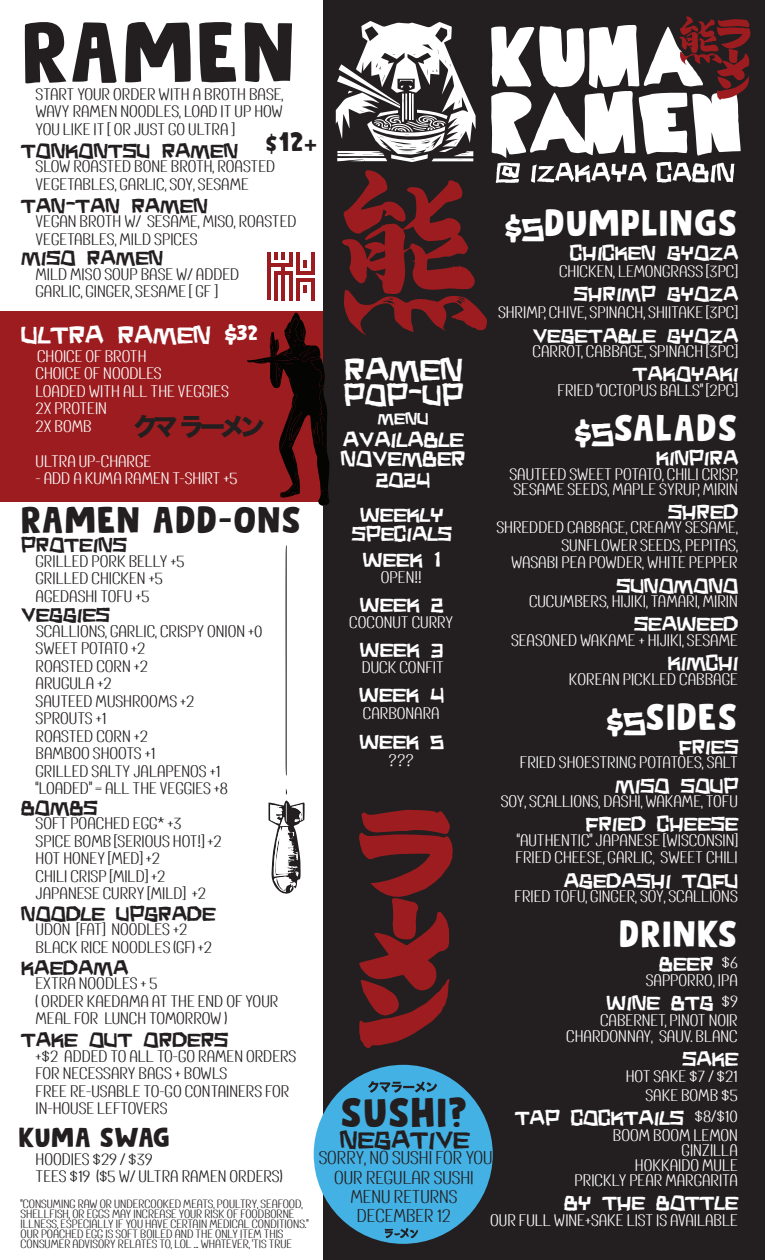
<style>
.page{position:relative;width:765px;height:1260px;background:#fff}
.page>*{position:absolute;margin:0;border:0;box-sizing:border-box;transform-origin:0 0}
.t1{font:86.25px "Breakfast Noodles DEMO";color:#231f20}
.t2{font:41.62px "Breakfast Noodles DEMO";color:#231f20}
.t3{font:37.5px "Breakfast Noodles DEMO";color:#fff}
.t4{font:37.5px "Breakfast Noodles DEMO";color:#231f20}
.t5{font:35px "Noodlesoup";color:#fff}
.t6{font:32.5px "Noodlesoup";color:#fff}
.t7{font:27.75px "Noodlesoup";color:#231f20}
.t8{font:27.5px "Noodlesoup";color:#fff}
.t9{font:27.5px "Breakfast Noodles DEMO";letter-spacing:-.03em;color:#231f20}
.t10{font:25px "Hira Kaku Std N W8";letter-spacing:-.195em;color:#231f20}
.t11{font:23.75px/18.8px "Noodlesoup";color:#fff}
.t12{font:22.5px/35px "Noodlesoup";color:#fff;text-align:center}
.t13{font:22.5px "Noodlesoup";color:#231f20}
.t14{font:19.38px/19.4px "Instant Noodle";color:#231f20;text-align:center}
.t15{font:18.75px "Noodlesoup";color:#fff}
.t16{font:17.5px/17.5px "Instant Noodle";color:#231f20}
.t17{font:17.5px/17.5px "Instant Noodle";color:#fff;text-align:right}
.t18{font:12.5px/10px "Instant Noodle";color:#231f20}
.s1{font-family:"Breakfast Noodles DEMO";font-size:21.25px}
.s2{font-size:21.25px}
.s3{font-family:"Hira Kaku Std N W8";font-size:15px}
.s4{font-family:"Noodlesoup"}
.s5{font-family:"Instant Noodle";font-size:17.5px}
</style>
<div class="page">
<div style="left:0;top:311px;width:343px;height:191px;background:#9d1c1f"></div>
<div style="left:323px;top:0;width:442px;height:1260px;background:#231f20"></div>
<svg style="left:359px;top:810px;width:94px;height:238px"></svg>
<div style="left:314px;top:1065px;width:179px;height:179px;background:#44b1e4;border-radius:50%"></div>
<svg style="left:247px;top:313px;width:83px;height:193px"></svg>
<svg style="left:368px;top:1081px;width:69px;height:12px"></svg>
<svg style="left:336px;top:16px;width:415px;height:320px"></svg>
<svg style="left:385px;top:1228px;width:33px;height:10px"></svg>
<hr style="left:267px;top:253px;width:3px;height:47px;background:#9d1c1f">
<hr style="left:296px;top:253px;width:4px;height:22px;background:#9d1c1f">
<hr style="left:311px;top:253px;width:4px;height:22px;background:#9d1c1f">
<hr style="left:300px;top:271px;width:11px;height:4px;background:#9d1c1f">
<hr style="left:274px;top:271px;width:4px;height:29px;background:#9d1c1f">
<hr style="left:270px;top:264px;width:22px;height:3px;background:#9d1c1f">
<hr style="left:281px;top:264px;width:4px;height:22px;background:#9d1c1f">
<hr style="left:281px;top:282px;width:4px;height:18px;background:#9d1c1f">
<hr style="left:289px;top:271px;width:3px;height:29px;background:#9d1c1f">
<hr style="left:296px;top:278px;width:4px;height:22px;background:#9d1c1f">
<hr style="left:311px;top:278px;width:4px;height:22px;background:#9d1c1f">
<hr style="left:300px;top:278px;width:11px;height:4px;background:#9d1c1f">
<svg style="left:304px;top:286px;width:3px;height:7px"></svg>
<hr style="left:278px;top:271px;width:11px;height:4px;background:#9d1c1f">
<svg style="left:304px;top:260px;width:3px;height:7px"></svg>
<svg style="left:274px;top:253px;width:18px;height:11px"></svg>
<svg style="left:286px;top:545px;width:1px;height:230px"></svg>
<svg style="left:269px;top:800px;width:36px;height:94px"></svg>
<h1 class="t1" style="left:21px;top:6px;width:277px">RAMEN</h1>
<p class="t16" style="left:36px;top:86px;width:249px;text-align:justify">START YOUR ORDER WITH A BROTH BASE, WAVY RAMEN NOODLES, LOAD IT UP HOW YOU LIKE IT [ OR JUST GO ULTRA ]</p>
<p class="t13" style="left:21px;top:136px;width:219px">TONKONTSU RAMEN</p>
<p class="t16" style="left:36px;top:158px;width:241px">SLOW ROASTED BONE BROTH, ROASTED<br>VEGETABLES, GARLIC, SOY, SESAME</p>
<p class="t13" style="left:21px;top:191px;width:188px">TAN-TAN RAMEN</p>
<p class="t16" style="left:36px;top:213px;width:262px">VEGAN BROTH W/ SESAME, MISO, ROASTED<br>VEGETABLES, MILD SPICES</p>
<p class="t13" style="left:21px;top:243px;width:144px">MISO RAMEN</p>
<p class="t16" style="left:36px;top:266px;width:205px">MILD MISO SOUP BASE W/ ADDED<br>GARLIC, GINGER, SESAME [ GF ]</p>
<h3 class="t8" style="left:21px;top:317px;width:239px">ULTRA RAMEN $<span class="s1">32</span></h3>
<p class="t17" style="left:36px;top:347px;width:195px;text-align:left">CHOICE OF BROTH<br>CHOICE OF NOODLES<br>LOADED WITH ALL THE VEGGIES<br>2X PROTEIN<br>2X BOMB</p>
<p class="t17" style="left:36px;top:452px;width:117px">ULTRA UP-CHARGE</p>
<p class="t17" style="left:36px;top:470px;width:203px">- ADD A KUMA RAMEN T-SHIRT +5</p>
<h3 class="t4" style="left:21px;top:500px;width:283px">RAMEN ADD-ONS</h3>
<p class="t13" style="left:21px;top:530px;width:107px">PROTEINS</p>
<p class="t16" style="left:36px;top:552px;width:151px">GRILLED PORK BELLY +5<br>GRILLED CHICKEN +5<br>AGEDASHI TOFU +5</p>
<p class="t13" style="left:21px;top:600px;width:90px">VEGGIES</p>
<p class="t16" style="left:36px;top:622px;width:228px">SCALLIONS, GARLIC, CRISPY ONION +0<br>SWEET POTATO +2<br>ROASTED CORN +2<br>ARUGULA +2<br>SAUTEED MUSHROOMS +2<br>SPROUTS +1<br>ROASTED CORN +2<br>BAMBOO SHOOTS +1<br>GRILLED SALTY JALAPENOS +1 “LOADED” = ALL THE VEGGIES +8</p>
<p class="t13" style="left:21px;top:792px;width:78px">BOMBS</p>
<p class="t16" style="left:36px;top:815px;width:188px">SOFT POACHED EGG* +3<br>SPICE BOMB [SERIOUS HOT!] +2<br>HOT HONEY [MED] +2<br>CHILI CRISP [MILD] +2<br>JAPANESE CURRY [MILD] +2</p>
<p class="t13" style="left:21px;top:899px;width:196px">NOODLE UPGRADE</p>
<p class="t16" style="left:36px;top:921px;width:178px">UDON [FAT] NOODLES +2<br>BLACK RICE NOODLES (GF) +2</p>
<p class="t13" style="left:21px;top:952px;width:109px">KAEDAMA</p>
<p class="t16" style="left:36px;top:975px;width:244px">EXTRA NOODLES + 5<br>( ORDER KAEDAMA AT THE END OF YOUR<br>MEAL FOR LUNCH TOMORROW )</p>
<p class="t13" style="left:21px;top:1025px;width:209px">TAKE OUT ORDERS</p>
<p class="t16" style="left:36px;top:1047px;width:262px">+$2 ADDED TO ALL TO-GO RAMEN ORDERS<br>FOR NECESSARY BAGS + BOWLS<br>FREE RE-USABLE TO-GO CONTAINERS FOR<br>IN-HOUSE LEFTOVERS</p>
<h3 class="t9" style="left:18px;top:1123px;width:154px">KUMA SWAG</h3>
<p class="t16" style="left:36px;top:1150px;width:248px">HOODIES $29 / $39<br>TEES $19 ($5 W/ ULTRA RAMEN ORDERS)</p>
<p class="t18" style="left:21px;top:1200px;width:290px">“CONSUMING RAW OR UNDERCOOKED MEATS, POULTRY, SEAFOOD, SHELLFISH, OR EGGS MAY INCREASE YOUR RISK OF FOODBORNE ILLNESS, ESPECIALLY IF YOU HAVE CERTAIN MEDICAL CONDITIONS.” OUR POACHED EGG IS SOFT BOILED AND THE ONLY ITEM THIS CONSUMER ADVISORY RELATES TO, LOL ... WHATEVER, ‘TIS TRUE</p>
<h3 class="t9" style="left:266px;top:127px;width:54px"><span class="s2">$</span>12<span class="s3">＋</span></h3>
<h3 class="t3" style="left:504px;top:203px;width:235px"><span class="s4">$5</span>DUMPLINGS</h3>
<p class="t12" style="left:570px;top:233px;width:170px">CHICKEN GYOZA</p>
<p class="t17" style="left:559px;top:263px;width:180px">CHICKEN, LEMONGRASS [3PC]</p>
<p class="t12" style="left:573px;top:274px;width:166px">SHRIMP GYOZA</p>
<p class="t17" style="left:498px;top:304px;width:241px">SHRIMP, CHIVE, SPINACH, SHIITAKE [3PC]</p>
<p class="t12" style="left:532px;top:315px;width:207px">VEGETABLE GYOZA</p>
<p class="t17" style="left:533px;top:343px;width:207px">CARROT, CABBAGE, SPINACH [3PC]</p>
<p class="t12" style="left:632px;top:354px;width:107px">TAKOYAKI</p>
<p class="t17" style="left:558px;top:382px;width:182px">FRIED “OCTOPUS BALLS” [2PC]</p>
<h3 class="t3" style="left:574px;top:408px;width:165px"><span class="s4">$5</span>SALADS</h3>
<p class="t12" style="left:655px;top:438px;width:84px">KINPIRA</p>
<p class="t17" style="left:509px;top:467px;width:230px;line-height:15px;text-align:left">SAUTEED SWEET POTATO, CHILI CRISP,<br>SESAME SEEDS, MAPLE SYRUP, MIRIN</p>
<p class="t12" style="left:667px;top:491px;width:72px">SHRED</p>
<p class="t17" style="left:496px;top:519px;width:243px">SHREDDED CABBAGE, CREAMY SESAME,<br>SUNFLOWER SEEDS, PEPITAS,<br>WASABI PEA POWDER, WHITE PEPPER</p>
<p class="t12" style="left:616px;top:565px;width:123px">SUNOMONO</p>
<p class="t17" style="left:529px;top:593px;width:210px">CUCUMBERS, HIJIKI, TAMARI, MIRIN</p>
<p class="t12" style="left:633px;top:604px;width:106px">SEAWEED</p>
<p class="t17" style="left:511px;top:632px;width:228px">SEASONED WAKAME + HIJIKI, SESAME</p>
<p class="t12" style="left:667px;top:643px;width:72px">KIMCHI</p>
<p class="t17" style="left:569px;top:670px;width:170px">KOREAN PICKLED CABBAGE</p>
<h3 class="t3" style="left:606px;top:696px;width:134px"><span class="s4">$5</span>SIDES</h3>
<p class="t12" style="left:678px;top:726px;width:61px">FRIES</p>
<p class="t17" style="left:520px;top:754px;width:219px">FRIED SHOESTRING POTATOES, SALT</p>
<p class="t12" style="left:615px;top:765px;width:125px">MISO SOUP</p>
<p class="t17" style="left:501px;top:793px;width:238px">SOY, SCALLIONS, DASHI, WAKAME, TOFU</p>
<p class="t12" style="left:585px;top:804px;width:154px">FRIED CHEESE</p>
<p class="t17" style="left:516px;top:832px;width:224px;text-align:left">“AUTHENTIC” JAPANESE [WISCONSIN]<br>FRIED CHEESE, GARLIC, SWEET CHILI</p>
<p class="t12" style="left:563px;top:860px;width:176px">AGEDASHI TOFU</p>
<p class="t17" style="left:515px;top:888px;width:225px">FRIED TOFU, GINGER, SOY, SCALLIONS</p>
<h3 class="t3" style="left:618px;top:914px;width:121px">DRINKS</h3>
<p class="t12" style="left:659px;top:944px;width:81px">BEER <span class="s5">$6</span></p>
<p class="t17" style="left:646px;top:972px;width:94px">SAPPORRO, IPA</p>
<p class="t12" style="left:606px;top:983px;width:133px">WINE BTG <span class="s5">$9</span></p>
<p class="t17" style="left:566px;top:1012px;width:173px;line-height:16.2px">CABERNET, PINOT NOIR<br>CHARDONNAY, SAUV. BLANC</p>
<p class="t12" style="left:682px;top:1039px;width:58px">SAKE</p>
<p class="t17" style="left:626px;top:1067px;width:114px;line-height:18.8px">HOT SAKE $7 / $21<br>SAKE BOMB $5</p>
<p class="t12" style="left:514px;top:1098px;width:225px">TAP COCKTAILS <span class="s5">$8/$10</span></p>
<p class="t17" style="left:575px;top:1128px;width:165px;line-height:15px">BOOM BOOM LEMON<br>GINZILLA<br>HOKKAIDO MULE<br>PRICKLY PEAR MARGARITA</p>
<p class="t12" style="left:564px;top:1183px;width:176px">BY THE BOTTLE</p>
<p class="t17" style="left:490px;top:1212px;width:249px">OUR FULL WINE+SAKE LIST IS AVAILABLE</p>
<h3 class="t5" style="left:343px;top:346px;width:120px">RAMEN</h3>
<h3 class="t6" style="left:343px;top:373px;width:121px">POP-UP</h3>
<p class="t15" style="left:377px;top:406px;width:52px">MENU</p>
<h3 class="t11" style="left:340px;top:428px;width:126px">AVAILABLE<br>NOVEMBER</h3>
<p class="t12" style="left:360px;top:460px;width:85px">2O24<br>WEEKLY</p>
<p class="t12" style="left:351px;top:518px;width:102px;line-height:26.2px">SPECIALS<br>WEEK 1</p>
<p class="t17" style="left:381px;top:569px;width:42px">OPEN!!</p>
<p class="t12" style="left:360px;top:585px;width:85px">WEEK 2</p>
<p class="t17" style="left:349px;top:614px;width:106px">COCONUT CURRY</p>
<p class="t12" style="left:360px;top:630px;width:85px">WEEK 3</p>
<p class="t17" style="left:362px;top:659px;width:84px">DUCK CONFIT</p>
<p class="t12" style="left:359px;top:675px;width:86px">WEEK 4</p>
<p class="t17" style="left:363px;top:705px;width:78px">CARBONARA</p>
<p class="t12" style="left:359px;top:721px;width:86px">WEEK 5</p>
<p class="t17" style="left:389px;top:751px;width:27px">???</p>
<h3 class="t10" style="left:133px;top:413px;width:134px">クマ ラーメン</h3>
<h2 class="t2" style="left:340px;top:1090px;width:129px">SUSHI?</h2>
<h3 class="t7" style="left:339px;top:1121px;width:131px">NEGATIVE</h3>
<p class="t14" style="left:319px;top:1148px;width:175px">SORRY, NO SUSHI FOR YOU<br>OUR REGULAR SUSHI<br>MENU RETURNS<br>DECEMBER 12</p>
</div>
